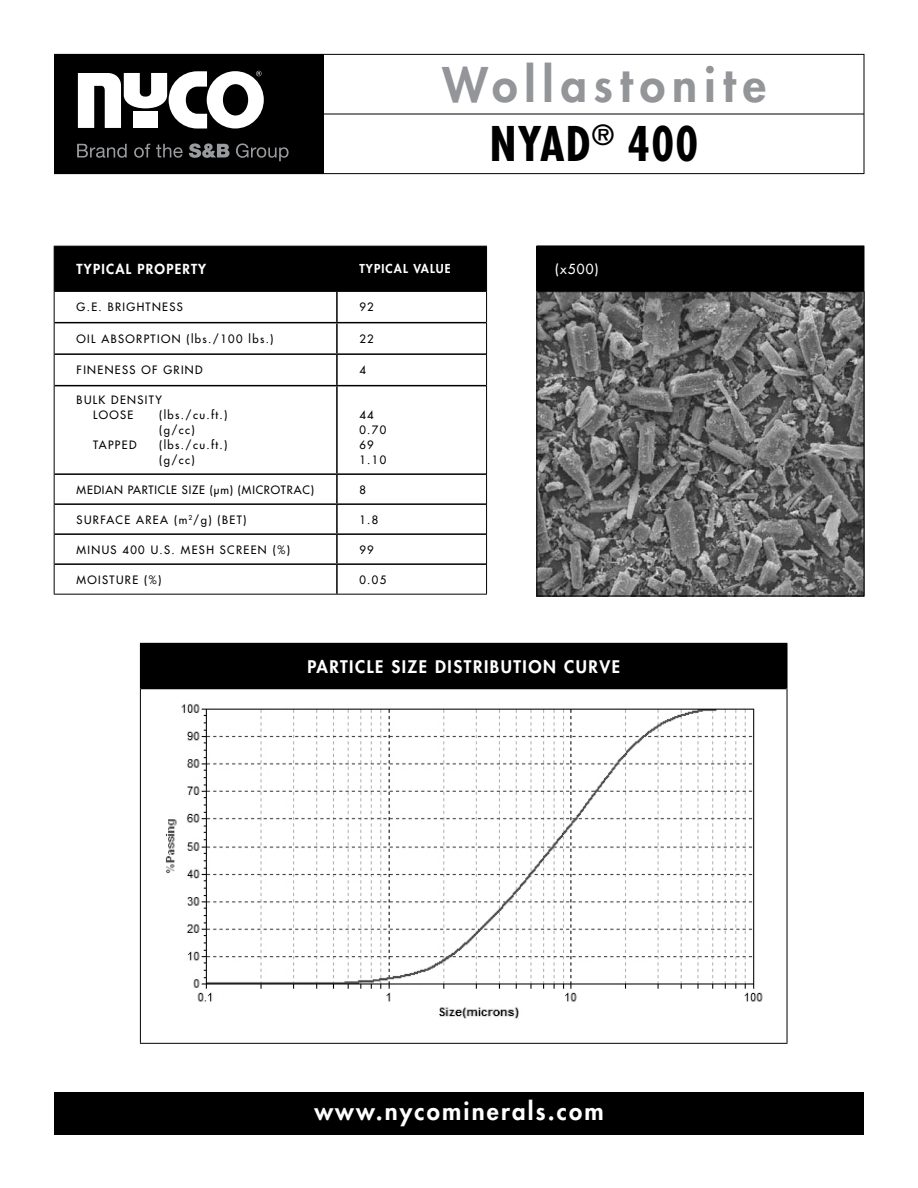
<style>
.page{position:relative;width:918px;height:1188px;background:#fff}
.page>*{position:absolute;margin:0;border:0;box-sizing:border-box;transform-origin:0 0}
.t1{font:800 46.5px/59.2px "Futura";letter-spacing:.15em;color:#939598;text-align:center}
.t2{font:800 24px "Futura";letter-spacing:.09em;color:#fff}
.t3{font:800 16.95px "Futura";letter-spacing:.09em;color:#fff}
.t4{font:800 13.5px "Futura";letter-spacing:.09em;color:#fff}
.t5{font:13.5px "Futura";color:#fff}
.t6{font:800 12px "Futura";letter-spacing:.09em;color:#fff}
.t7{font:11.25px/15px "Futura";letter-spacing:.12em;color:#000}
.t8{font:11.25px "Futura";letter-spacing:.07em;color:#000}
.s1{font-weight:700;font-stretch:condensed;color:#000}
</style>
<div class="page">
<div style="left:537px;top:246px;width:327px;height:45px;background:#000"></div>
<hr style="left:864px;top:246px;width:1px;height:45px;background:#000">
<hr style="left:864px;top:291px;width:1px;height:305px;background:#000">
<hr style="left:537px;top:596px;width:327px;height:1px;background:#000">
<div style="left:54px;top:1092px;width:810px;height:43px;background:#000"></div>
<svg style="left:54px;top:54px;width:811px;height:121px"></svg>
<hr style="left:54px;top:173px;width:810px;height:1px;background:#000">
<hr style="left:54px;top:114px;width:810px;height:1px;background:#000">
<div style="left:55px;top:247px;width:431px;height:43px;background:#000"></div>
<hr style="left:54px;top:246px;width:283px;height:1px;background:#000">
<hr style="left:54px;top:247px;width:1px;height:44px;background:#000">
<hr style="left:337px;top:246px;width:150px;height:1px;background:#000">
<hr style="left:486px;top:247px;width:1px;height:44px;background:#000">
<hr style="left:54px;top:291px;width:1px;height:32px;background:#000">
<hr style="left:486px;top:291px;width:1px;height:32px;background:#000">
<hr style="left:54px;top:323px;width:1px;height:31px;background:#000">
<hr style="left:486px;top:323px;width:1px;height:31px;background:#000">
<hr style="left:54px;top:354px;width:1px;height:32px;background:#000">
<hr style="left:486px;top:354px;width:1px;height:32px;background:#000">
<hr style="left:54px;top:386px;width:1px;height:88px;background:#000">
<hr style="left:486px;top:386px;width:1px;height:88px;background:#000">
<hr style="left:54px;top:474px;width:1px;height:30px;background:#000">
<hr style="left:486px;top:474px;width:1px;height:30px;background:#000">
<hr style="left:54px;top:504px;width:1px;height:30px;background:#000">
<hr style="left:486px;top:504px;width:1px;height:30px;background:#000">
<hr style="left:54px;top:534px;width:1px;height:30px;background:#000">
<hr style="left:486px;top:534px;width:1px;height:30px;background:#000">
<hr style="left:54px;top:564px;width:1px;height:30px;background:#000">
<hr style="left:486px;top:564px;width:1px;height:30px;background:#000">
<hr style="left:54px;top:594px;width:283px;height:1px;background:#000">
<hr style="left:337px;top:594px;width:150px;height:1px;background:#000">
<hr style="left:336px;top:247px;width:2px;height:43px;background:#000">
<hr style="left:55px;top:290px;width:282px;height:2px;background:#000">
<hr style="left:337px;top:290px;width:149px;height:2px;background:#000">
<hr style="left:336px;top:292px;width:2px;height:30px;background:#000">
<hr style="left:55px;top:322px;width:282px;height:1px;background:#000">
<hr style="left:337px;top:322px;width:149px;height:1px;background:#000">
<hr style="left:336px;top:323px;width:2px;height:30px;background:#000">
<hr style="left:55px;top:353px;width:282px;height:2px;background:#000">
<hr style="left:337px;top:353px;width:149px;height:2px;background:#000">
<hr style="left:336px;top:355px;width:2px;height:30px;background:#000">
<hr style="left:55px;top:385px;width:282px;height:1px;background:#000">
<hr style="left:337px;top:385px;width:149px;height:1px;background:#000">
<hr style="left:336px;top:386px;width:2px;height:87px;background:#000">
<hr style="left:55px;top:473px;width:282px;height:2px;background:#000">
<hr style="left:337px;top:473px;width:149px;height:2px;background:#000">
<hr style="left:336px;top:475px;width:2px;height:28px;background:#000">
<hr style="left:55px;top:503px;width:282px;height:2px;background:#000">
<hr style="left:337px;top:503px;width:149px;height:2px;background:#000">
<hr style="left:336px;top:505px;width:2px;height:28px;background:#000">
<hr style="left:55px;top:533px;width:282px;height:2px;background:#000">
<hr style="left:337px;top:533px;width:149px;height:2px;background:#000">
<hr style="left:336px;top:535px;width:2px;height:28px;background:#000">
<hr style="left:55px;top:563px;width:282px;height:2px;background:#000">
<hr style="left:337px;top:563px;width:149px;height:2px;background:#000">
<hr style="left:336px;top:565px;width:2px;height:29px;background:#000">
<img style="left:538px;top:293px;width:324px;height:301px">
<div style="left:536px;top:291px;width:328px;height:305px;border:1px solid #000"></div>
<div style="left:140px;top:643px;width:647px;height:45px;background:#000"></div>
<hr style="left:787px;top:644px;width:1px;height:44px;background:#000">
<hr style="left:140px;top:688px;width:1px;height:355px;background:#000">
<hr style="left:787px;top:688px;width:1px;height:355px;background:#000">
<hr style="left:140px;top:1043px;width:647px;height:1px;background:#000">
<hr style="left:141px;top:687px;width:646px;height:2px;background:#000">
<img style="left:165px;top:704px;width:598px;height:315px">
<div style="left:54px;top:55px;width:270px;height:119px;background:#000"></div>
<svg style="left:78px;top:71px;width:186px;height:58px"></svg>
<svg style="left:77px;top:144px;width:50px;height:14px"></svg>
<svg style="left:134px;top:144px;width:16px;height:14px"></svg>
<svg style="left:156px;top:144px;width:27px;height:14px"></svg>
<svg style="left:189px;top:143px;width:40px;height:15px"></svg>
<svg style="left:236px;top:143px;width:53px;height:18px"></svg>
<h1 class="t1" style="left:442px;top:54px;width:325px">Wollastonite<br><span class="s1">NYAD</span><sup>®</sup> <span class="s1">400</span></h1>
<p class="t4" style="left:77px;top:260px;width:131px">TYPICAL PROPERTY</p>
<p class="t6" style="left:359px;top:261px;width:93px">TYPICAL VALUE</p>
<p class="t7" style="left:77px;top:300px;width:108px">G.E. BRIGHTNESS</p>
<p class="t7" style="left:359px;top:300px;width:16px">92</p>
<p class="t7" style="left:77px;top:331px;width:198px">OIL ABSORPTION (lbs./100 lbs.)</p>
<p class="t7" style="left:359px;top:331px;width:16px">22</p>
<p class="t7" style="left:77px;top:363px;width:127px">FINENESS OF GRIND</p>
<p class="t7" style="left:359px;top:363px;width:8px">4</p>
<p class="t7" style="left:93px;top:393px;width:70px;text-indent:-17px">BULK DENSITY<br>LOOSE</p>
<p class="t7" style="left:159px;top:408px;width:70px">(lbs./cu.ft.) (g/cc)</p>
<p class="t7" style="left:359px;top:408px;width:28px">44<br>0.70<br>69<br>1.10</p>
<p class="t7" style="left:93px;top:438px;width:45px">TAPPED</p>
<p class="t7" style="left:159px;top:438px;width:70px">(lbs./cu.ft.) (g/cc)</p>
<p class="t8" style="left:77px;top:482px;width:239px">MEDIAN PARTICLE SIZE (µm) (MICROTRAC)</p>
<p class="t7" style="left:359px;top:482px;width:8px">8</p>
<p class="t7" style="left:77px;top:512px;width:171px">SURFACE AREA (m<sup>2</sup>/g) (BET)</p>
<p class="t7" style="left:359px;top:512px;width:20px">1.8</p>
<p class="t7" style="left:77px;top:542px;width:215px">MINUS 400 U.S. MESH SCREEN (%)</p>
<p class="t7" style="left:359px;top:542px;width:16px">99</p>
<p class="t7" style="left:77px;top:572px;width:86px">MOISTURE (%)</p>
<p class="t7" style="left:359px;top:572px;width:28px">0.05</p>
<p class="t5" style="left:555px;top:260px;width:45px">(x500)</p>
<h3 class="t3" style="left:307px;top:655px;width:314px">PARTICLE SIZE DISTRIBUTION CURVE</h3>
<h2 class="t2" style="left:314px;top:1095px;width:291px">www.nycominerals.com</h2>
</div>
